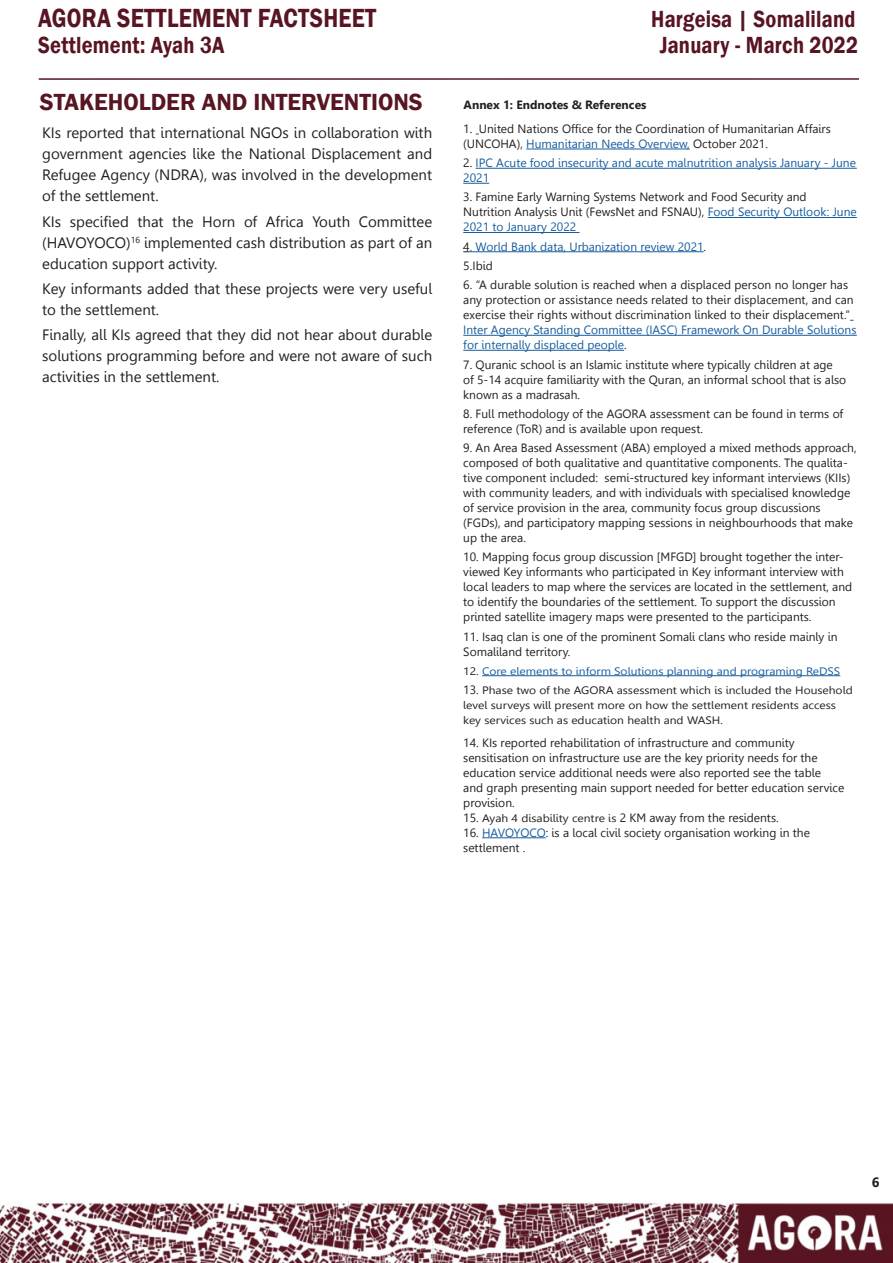
<style>
.page{position:relative;width:893px;height:1263px;background:#fff}
.page>*{position:absolute;margin:0;border:0;box-sizing:border-box;transform-origin:0 0}
.Main_title_-_A_Maste{font:600 27px "Franklin Gothic";letter-spacing:.01em;color:#581422;scale:.85 1}
.Main_title_-_A_Maste-2{font:600 24px "Franklin Gothic";letter-spacing:.01em;color:#581422;scale:.85 1}
.EJ_Headings{font:600 24px "Franklin Gothic";color:#581522}
.t1{font:15px/21px "Leelawadee";color:#231f20;text-align:justify}
.t2{font:700 13.5px "Leelawadee";color:#231f20}
.t3{font:12px/15px "Leelawadee";color:#231f20}
.t4{font:12px/15px "Leelawadee";color:#175d9e}
.t5{font:700 12px "Leelawadee";color:#231f20}
.t6{font:10.8px/15px "Leelawadee";color:#231f20;scale:1.11 1}
.t7{font:10.8px "Leelawadee";color:#175d9e;scale:1.11 1}
.s1{color:#175d9e}
.s2{color:#231f20}
.s3{font-size:12px}
.s4{font-size:10.8px}
</style>
<div class="page">
<hr style="left:39px;top:78px;width:820px;height:2px;background:#581522">
<img style="left:0;top:1201px;width:893px;height:61px">
<hr style="left:526px;top:149px;width:164px;height:1px;background:#175d9e">
<hr style="left:476px;top:168px;width:381px;height:1px;background:#175d9e">
<svg style="left:463px;top:183px;width:26px;height:1px"></svg>
<hr style="left:708px;top:217px;width:149px;height:1px;background:#175d9e">
<hr style="left:463px;top:232px;width:117px;height:1px;background:#175d9e">
<hr style="left:470px;top:251px;width:234px;height:1px;background:#175d9e">
<hr style="left:463px;top:335px;width:394px;height:1px;background:#175d9e">
<hr style="left:463px;top:350px;width:161px;height:1px;background:#175d9e">
<hr style="left:482px;top:675px;width:358px;height:1px;background:#175d9e">
<hr style="left:482px;top:837px;width:64px;height:1px;background:#175d9e">
<p class="Main_title_-_A_Maste" style="left:38px;top:2px;width:399px">AGORA SETTLEMENT FACTSHEET</p>
<p class="Main_title_-_A_Maste-2" style="left:651px;top:5px;width:242px">Hargeisa | Somaliland</p>
<p class="Main_title_-_A_Maste-2" style="left:38px;top:30px;width:221px">Settlement: Ayah 3A</p>
<p class="Main_title_-_A_Maste-2" style="left:660px;top:30px;width:235px">January - March 2022</p>
<p class="EJ_Headings" style="left:40px;top:88px;width:385px">STAKEHOLDER AND INTERVENTIONS</p>
<p class="t1" style="left:42px;top:123px;width:392px">KIs reported that international NGOs in collaboration with government agencies like the National Displacement and Refugee Agency (NDRA), was involved in the development of the settlement.</p>
<p class="t1" style="left:42px;top:211px;width:392px">KIs specified that the Horn of Africa Youth Committee (HAVOYOCO)<sup>16</sup> implemented cash distribution as part of an education support activity.</p>
<p class="t1" style="left:42px;top:278px;width:392px">Key informants added that these projects were very useful to the settlement.</p>
<p class="t1" style="left:42px;top:324px;width:392px">Finally, all KIs agreed that they did not hear about durable solutions programming before and were not aware of such activities in the settlement.</p>
<p class="t5" style="left:464px;top:97px;width:184px">Annex 1: Endnotes &amp; References</p>
<p class="t3" style="left:463px;top:121px;width:369px">1. United Nations Office for the Coordination of Humanitarian Affairs (UNCOHA), <span class="s1">Humanitarian Needs Overview,</span> October 2021.</p>
<p class="t4" style="left:463px;top:156px;width:394px"><span class="s2">2.</span> IPC Acute food insecurity and acute malnutrition analysis January - June<br>2021</p>
<p class="t3" style="left:463px;top:190px;width:395px">3. Famine Early Warning Systems Network and Food Security and<br>Nutrition Analysis Unit (FewsNet and FSNAU), <span class="s1">Food Security Outlook: June<br>2021 to January 2022</span></p>
<p class="t4" style="left:463px;top:239px;width:244px"><span class="s2">4</span>. World Bank data, Urbanization review 2021<span class="s2">.</span></p>
<p class="t3" style="left:463px;top:258px;width:31px">5.Ibid</p>
<p class="t3" style="left:463px;top:278px;width:395px">6. “A durable solution is reached when a displaced person no longer has any protection or assistance needs related to their displacement, and can exercise their rights without discrimination linked to their displacement.” <span class="s1">Inter Agency Standing Committee (IASC) Framework On Durable Solutions for internally displaced people</span>.</p>
<p class="t3" style="left:463px;top:357px;width:384px">7. Quranic school is an Islamic institute where typically children at age of 5-14 acquire familiarity with the Quran, an informal school that is also known as a madrasah.</p>
<p class="t3" style="left:463px;top:406px;width:381px">8. Full methodology of the AGORA assessment can be found in terms of reference (ToR) and is available upon request.</p>
<p class="t3" style="left:463px;top:440px;width:395px">9. An Area Based Assessment (ABA) employed a mixed methods approach, composed of both qualitative and quantitative components. The qualita&shy;tive component included: semi-structured key informant interviews (KIIs) with community leaders, and with individuals with specialised knowledge of service provision in the area, community focus group discussions (FGDs), and participatory mapping sessions in neighbourhoods that make up the area.</p>
<p class="t3" style="left:463px;top:550px;width:390px">10. Mapping focus group discussion [MFGD] brought together the inter&shy;viewed Key informants who participated in Key informant interview with local leaders to map where the services are located in the settlement, and to identify the boundaries of the settlement. To support the discussion printed satellite imagery maps were presented to the participants.</p>
<p class="t3" style="left:463px;top:629px;width:376px">11. Isaq clan is one of the prominent Somali clans who reside mainly in<br>Somaliland territory.</p>
<p class="t7" style="left:463px;top:665px;width:341px"><span class="s2">12.</span> Core elements to inform Solutions planning and programing ReDSS</p>
<p class="t6" style="left:463px;top:683px;width:352px"><span class="s3">13.</span> Phase two of the AGORA assessment which is included the Household level surveys will present more on how the settlement residents access key services such as education health and WASH.</p>
<p class="t3" style="left:463px;top:735px;width:382px">14. KIs reported rehabilitation of infrastructure and community sensitisation on infrastructure use are the key priority needs for the education service additional needs were also reported see the table<br>and graph presenting main support needed for better education service provision.</p>
<p class="t3" style="left:463px;top:810px;width:317px">15. <span class="s4">Ayah 4 disability centre is</span> 2 KM away from the residents.</p>
<p class="t3" style="left:463px;top:825px;width:348px">16. <span class="s1">HAVOYOCO</span>: is a local civil society organisation working in the settlement .</p>
<p class="t2" style="left:872px;top:1174px;width:9px">6</p>
</div>
